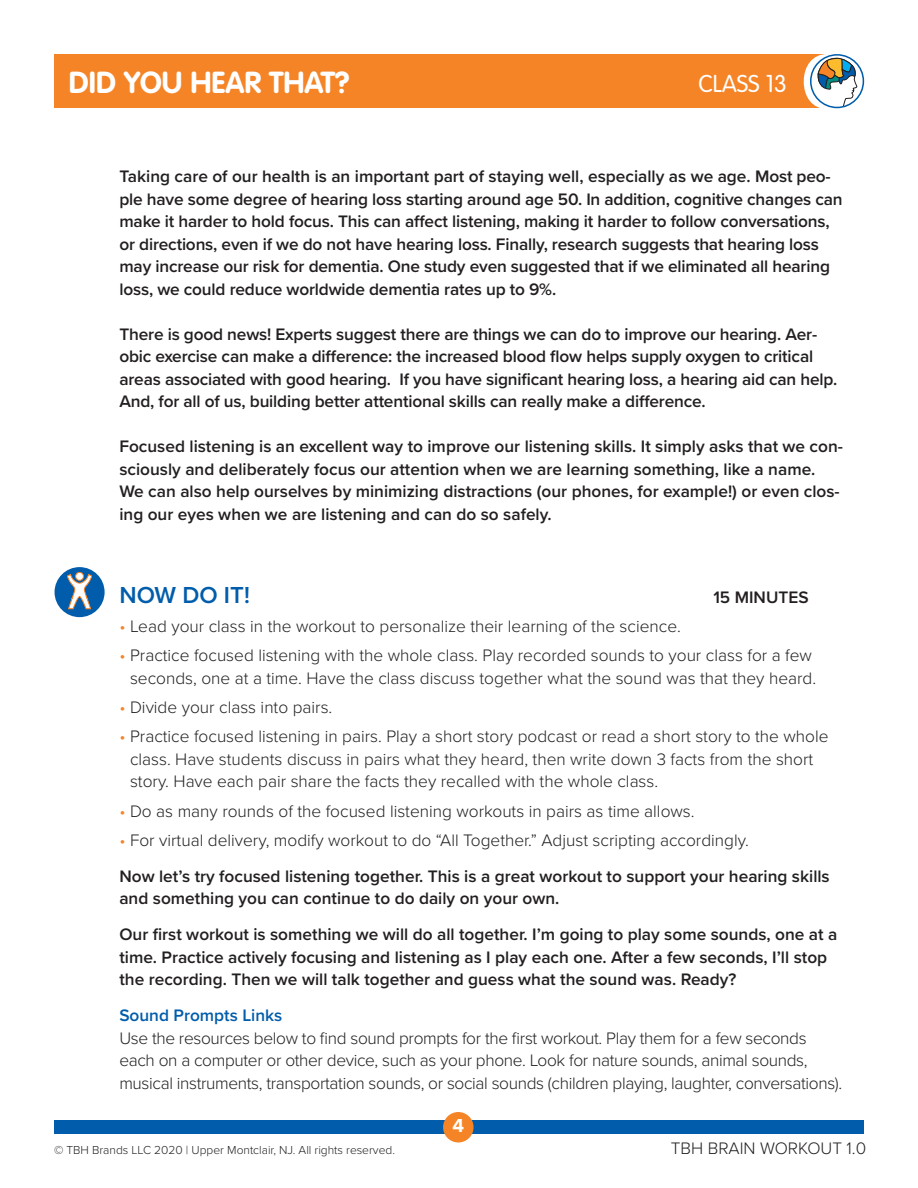
<style>
.page{position:relative;width:918px;height:1188px;background:#fff}
.page>*{position:absolute;margin:0;border:0;box-sizing:border-box;transform-origin:0 0}
.Activity{font:700 30px "VAG Rounded";color:#fff}
.t1{font:600 24px "Proxima Nova";color:#015dab}
.Activity-2{font:300 24px "VAG Rounded";color:#fff}
.t2{font:700 19.5px "Proxima Nova";color:#fff}
.t3{font:600 17.25px/22.5px "Proxima Nova";letter-spacing:-.01em;color:#231f20}
.List_Paragraph{font:300 17.25px/22.5px "Proxima Nova";color:#231f20;text-align:right}
.List_Paragraph-2{font:300 17.25px/22.5px "Proxima Nova";letter-spacing:-.02em;color:#231f20}
.t4{font:600 17.25px "Proxima Nova";color:#015dab}
.Copyright{font:300 12px "Proxima Nova";color:#231f20}
.s1{color:#f58427}
</style>
<div class="page">
<div style="left:54px;top:1120px;width:810px;height:14px;background:#015dab"></div>
<div style="left:443px;top:1112px;width:31px;height:30px;background:#f58427;border-radius:50%"></div>
<div style="left:55px;top:567px;width:50px;height:50px;background:#015dab;border-radius:50%"></div>
<div style="left:75px;top:572px;width:9px;height:9px;border:1px solid #f58427;border-radius:50%"></div>
<svg style="left:67px;top:574px;width:26px;height:36px"></svg>
<div style="left:54px;top:54px;width:775px;height:54px;background:#f58427"></div>
<svg style="left:804px;top:54px;width:53px;height:55px"></svg>
<div style="left:810px;top:54px;width:54px;height:54px;border:2px solid #015dab;border-radius:50%"></div>
<p class="Activity" style="left:69px;top:65px;width:282px">DID YOU HEAR THAT?</p>
<p class="Activity-2" style="left:698px;top:70px;width:90px">CLASS 13</p>
<p class="t3" style="left:119px;top:165px;width:725px">Taking care of our health is an important part of staying well, especially as we age. Most peo&shy;ple have some degree of hearing loss starting around age 50. In addition, cognitive changes can make it harder to hold focus. This can affect listening, making it harder to follow conversations, or directions, even if we do not have hearing loss. Finally, research suggests that hearing loss may increase our risk for dementia. One study even suggested that if we eliminated all hearing loss, we could reduce worldwide dementia rates up to 9%.</p>
<p class="t3" style="left:119px;top:322px;width:720px">There is good news! Experts suggest there are things we can do to improve our hearing. Aer&shy;obic exercise can make a difference: the increased blood flow helps supply oxygen to critical areas associated with good hearing. If you have significant hearing loss, a hearing aid can help.<br>And, for all of us, building better attentional skills can really make a difference.</p>
<p class="t3" style="left:119px;top:435px;width:725px">Focused listening is an excellent way to improve our listening skills. It simply asks that we con&shy;sciously and deliberately focus our attention when we are learning something, like a name.<br>We can also help ourselves by minimizing distractions (our phones, for example!) or even clos&shy;ing our eyes when we are listening and can do so safely.</p>
<p class="t1" style="left:119px;top:577px;width:132px">NOW DO IT!</p>
<p class="t3" style="left:713px;top:585px;width:97px">15 MINUTES</p>
<p class="List_Paragraph" style="left:119px;top:614px;width:563px"><span class="s1">•</span> Lead your class in the workout to personalize their learning of the science.</p>
<p class="List_Paragraph" style="left:119px;top:643px;width:698px"><span class="s1">•</span> Practice focused listening with the whole class. Play recorded sounds to your class for a few seconds, one at a time. Have the class discuss together what the sound was that they heard.</p>
<p class="List_Paragraph" style="left:119px;top:695px;width:215px"><span class="s1">•</span> Divide your class into pairs.</p>
<p class="List_Paragraph" style="left:130px;top:724px;width:700px;text-align:left;text-indent:-11px"><span class="s1">•</span> Practice focused listening in pairs. Play a short story podcast or read a short story to the whole class. Have students discuss in pairs what they heard, then write down 3 facts from the short story. Have each pair share the facts they recalled with the whole class.</p>
<p class="List_Paragraph" style="left:119px;top:799px;width:577px"><span class="s1">•</span> Do as many rounds of the focused listening workouts in pairs as time allows.</p>
<p class="List_Paragraph" style="left:119px;top:828px;width:631px"><span class="s1">•</span> For virtual delivery, modify workout to do “All Together.” Adjust scripting accordingly.</p>
<p class="t3" style="left:119px;top:864px;width:712px">Now let’s try focused listening together. This is a great workout to support your hearing skills and something you can continue to do daily on your own.</p>
<p class="t3" style="left:119px;top:923px;width:719px">Our first workout is something we will do all together. I’m going to play some sounds, one at a time. Practice actively focusing and listening as I play each one. After a few seconds, I’ll stop the recording. Then we will talk together and guess what the sound was. Ready?</p>
<p class="t4" style="left:119px;top:1003px;width:164px">Sound Prompts Links</p>
<p class="List_Paragraph-2" style="left:119px;top:1026px;width:724px">Use the resources below to find sound prompts for the first workout. Play them for a few seconds each on a computer or other device, such as your phone. Look for nature sounds, animal sounds, musical instruments, transportation sounds, or social sounds (children playing, laughter, conversations).</p>
<p class="Copyright" style="left:54px;top:1141px;width:342px">© TBH Brands LLC 2020 | Upper Montclair, NJ. All rights reserved.</p>
<p class="t2" style="left:453px;top:1111px;width:13px">4</p>
<p class="List_Paragraph" style="left:671px;top:1136px;width:197px">TBH BRAIN WORKOUT 1.0</p>
</div>
